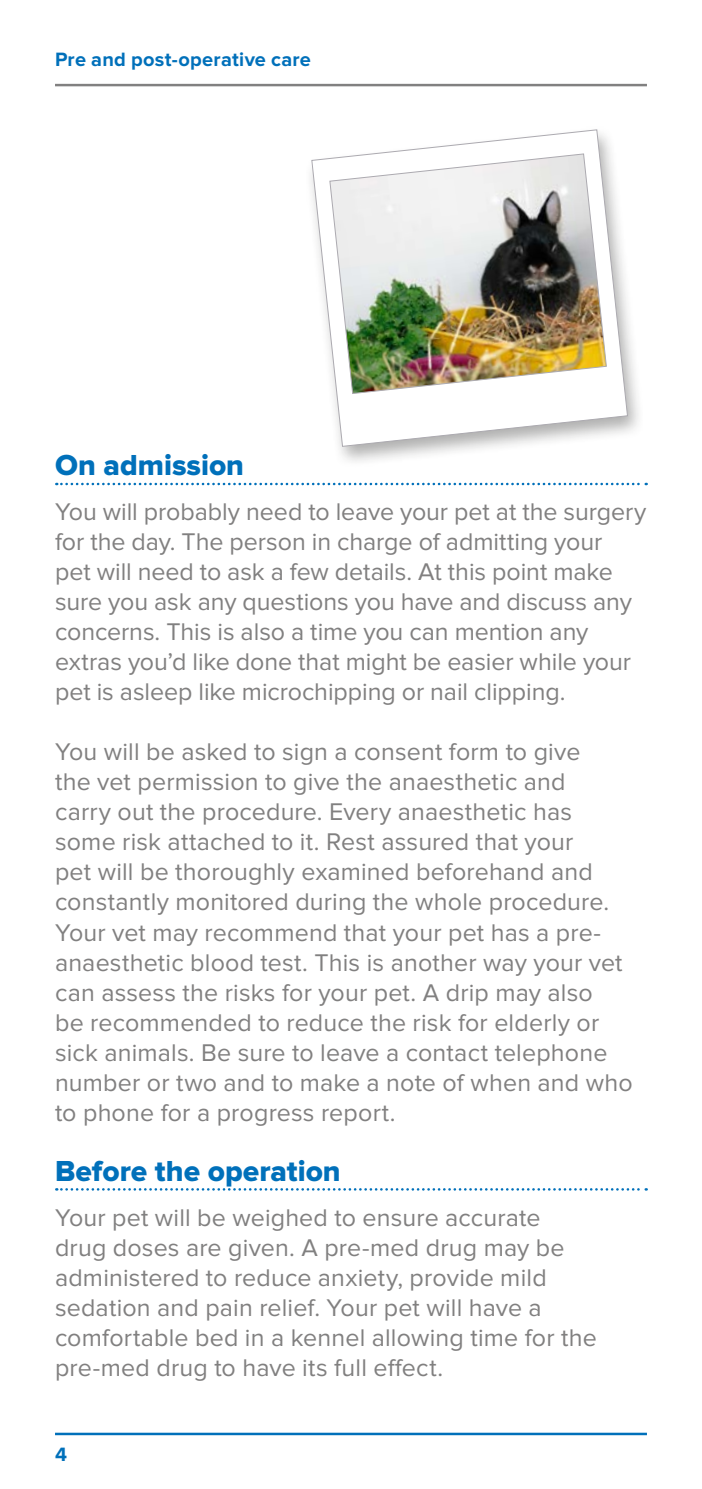
<style>
.page{position:relative;width:702px;height:1489px;background:#fff}
.page>*{position:absolute;margin:0;border:0;box-sizing:border-box;transform-origin:0 0}
.t1{font:30px "Proxima Nova Extrabld";color:#0070ba}
.t2{font:25px/30px "Proxima Nova";letter-spacing:.005em;color:#818080}
.t3{font:700 20px "Proxima Nova";letter-spacing:.01em;color:#0070ba}
</style>
<div class="page">
<hr style="left:55px;top:84px;width:592px;height:2px;background:#818080">
<hr style="left:55px;top:1432px;width:592px;height:2px;background:#0070ba">
<svg style="left:56px;top:483px;width:590px;height:2px"></svg>
<svg style="left:56px;top:1188px;width:590px;height:2px"></svg>
<div style="left:304px;top:126px;width:341px;height:342px;background:#1d1d1b;opacity:.35"></div>
<svg style="left:311px;top:129px;width:317px;height:318px"></svg>
<img style="left:329px;top:153px;width:277px;height:241px">
<p class="t3" style="left:55px;top:50px;width:257px">Pre and post-operative care</p>
<p class="t1" style="left:55px;top:451px;width:190px">On admission</p>
<p class="t2" style="left:55px;top:498px;width:593px">You will probably need to leave your pet at the surgery for the day. The person in charge of admitting your<br>pet will need to ask a few details. At this point make sure you ask any questions you have and discuss any concerns. This is also a time you can mention any extras you’d like done that might be easier while your pet is asleep like microchipping or nail clipping.</p>
<p class="t2" style="left:55px;top:738px;width:579px">You will be asked to sign a consent form to give<br>the vet permission to give the anaesthetic and<br>carry out the procedure. Every anaesthetic has some risk attached to it. Rest assured that your<br>pet will be thoroughly examined beforehand and constantly monitored during the whole procedure.<br>Your vet may recommend that your pet has a pre&shy;anaesthetic blood test. This is another way your vet can assess the risks for your pet. A drip may also<br>be recommended to reduce the risk for elderly or sick animals. Be sure to leave a contact telephone number or two and to make a note of when and who to phone for a progress report.</p>
<p class="t1" style="left:55px;top:1156px;width:287px">Before the operation</p>
<p class="t2" style="left:55px;top:1203px;width:543px">Your pet will be weighed to ensure accurate drug doses are given. A pre-med drug may be administered to reduce anxiety, provide mild sedation and pain relief. Your pet will have a comfortable bed in a kennel allowing time for the pre-med drug to have its full effect.</p>
<p class="t3" style="left:55px;top:1445px;width:13px">4</p>
</div>
